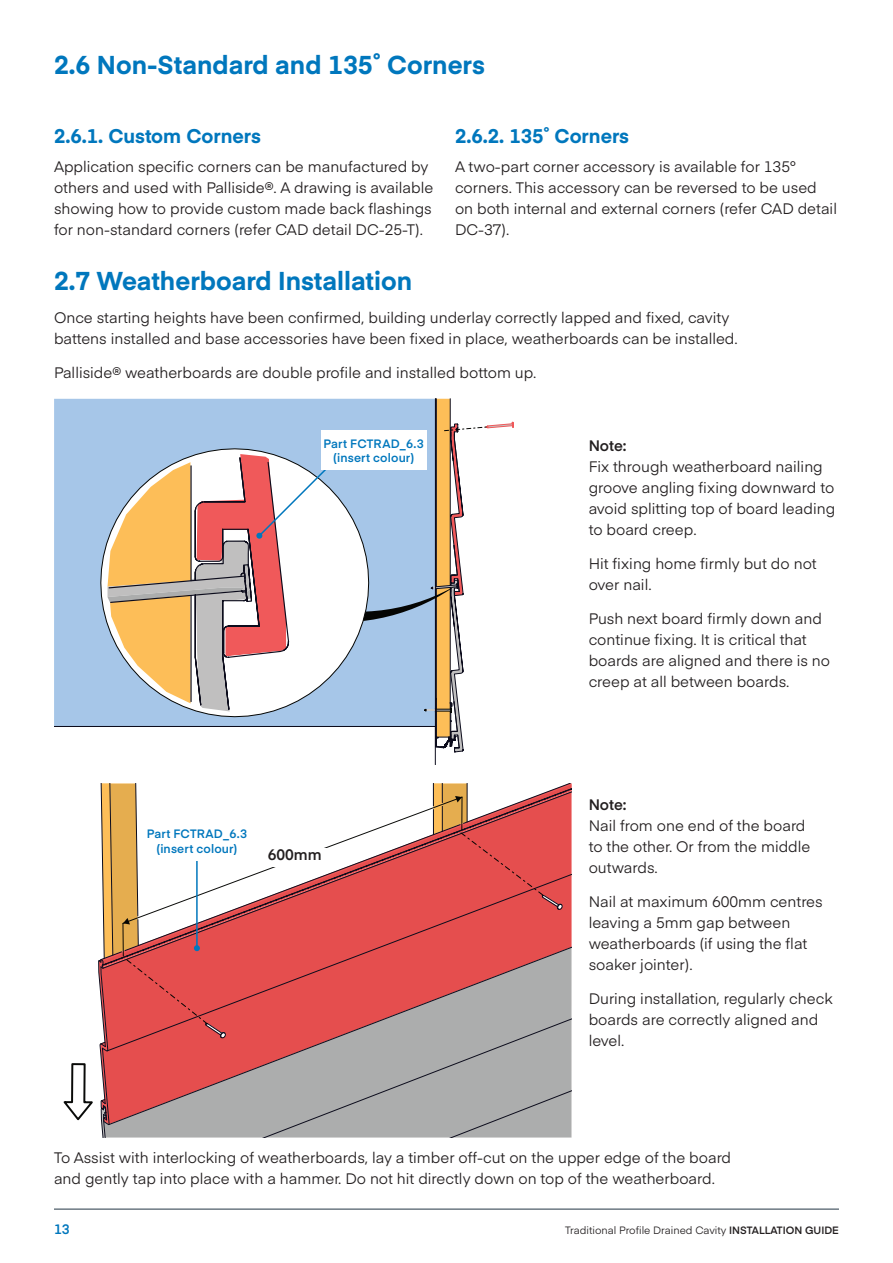
<style>
.page{position:relative;width:893px;height:1263px;background:#fff}
.page>*{position:absolute;margin:0;border:0;box-sizing:border-box;transform-origin:0 0}
.t1{font:700 25.5px "Eina 01";color:#0077bd}
.t2{font:700 19.5px "Eina 01";color:#0077bd}
.t3{font:15px/21px "Eina 01";color:#231f20}
.t4{font:600 15px "Eina 01";color:#231f20}
.t5{font:600 13.5px "Eina 01";color:#0077bd}
.t6{font:600 12px/14.4px "Eina 01";letter-spacing:.015em;color:#0077bd;text-align:center}
.t7{font:10.5px "Eina 01";color:#231f20}
.t8{font:6.6px "Arial";color:#040503}
.s1{font-weight:600}
</style>
<div class="page">
<hr style="left:54px;top:1209px;width:785px;height:1px;background:#233645">
<svg style="left:54px;top:398px;width:518px;height:812px"></svg>
<div style="left:321px;top:431px;width:105px;height:39px;background:#fff"></div>
<div style="left:144px;top:821px;width:106px;height:39px;background:#fff"></div>
<h1 class="t1" style="left:54px;top:46px;width:432px">2.6 Non-Standard and 135˚ Corners</h1>
<h2 class="t2" style="left:54px;top:121px;width:208px">2.6.1. Custom Corners</h2>
<p class="t3" style="left:54px;top:155px;width:381px">Application specific corners can be manufactured by others and used with Palliside®. A drawing is available showing how to provide custom made back flashings for non-standard corners (refer CAD detail DC-25-T).</p>
<h2 class="t2" style="left:455px;top:121px;width:176px">2.6.2. 135˚ Corners</h2>
<p class="t3" style="left:455px;top:155px;width:384px">A two-part corner accessory is available for 135° corners. This accessory can be reversed to be used on both internal and external corners (refer CAD detail DC-37).</p>
<h1 class="t1" style="left:54px;top:262px;width:360px">2.7 Weatherboard Installation</h1>
<p class="t3" style="left:54px;top:306px;width:685px">Once starting heights have been confirmed, building underlay correctly lapped and fixed, cavity battens installed and base accessories have been fixed in place, weatherboards can be installed.</p>
<p class="t3" style="left:54px;top:361px;width:484px">Palliside® weatherboards are double profile and installed bottom up.</p>
<p class="t6" style="left:323px;top:436px;width:102px">Part FCTRAD_6.3 (insert colour)</p>
<p class="t6" style="left:147px;top:826px;width:102px">Part FCTRAD_6.3 (insert colour)</p>
<p class="t4" style="left:268px;top:843px;width:55px">600mm</p>
<p class="t8" style="left:273px;top:856px;width:34px">605.72 mm</p>
<p class="t4" style="left:589px;top:435px;width:39px">Note:</p>
<p class="t3" style="left:589px;top:455px;width:248px">Fix through weatherboard nailing groove angling fixing downward to avoid splitting top of board leading to board creep.</p>
<p class="t3" style="left:589px;top:552px;width:230px">Hit fixing home firmly but do not over nail.</p>
<p class="t3" style="left:589px;top:607px;width:243px">Push next board firmly down and continue fixing. It is critical that boards are aligned and there is no creep at all between boards.</p>
<p class="t4" style="left:589px;top:794px;width:39px">Note:</p>
<p class="t3" style="left:589px;top:814px;width:223px">Nail from one end of the board to the other. Or from the middle outwards.</p>
<p class="t3" style="left:589px;top:890px;width:236px">Nail at maximum 600mm centres leaving a 5mm gap between weatherboards (if using the flat soaker jointer).</p>
<p class="t3" style="left:589px;top:987px;width:245px">During installation, regularly check boards are correctly aligned and level.</p>
<p class="t3" style="left:54px;top:1146px;width:679px">To Assist with interlocking of weatherboards, lay a timber off-cut on the upper edge of the board and gently tap into place with a hammer. Do not hit directly down on top of the weatherboard.</p>
<p class="t5" style="left:54px;top:1219px;width:17px">13</p>
<p class="t7" style="left:565px;top:1223px;width:275px">Traditional Profile Drained Cavity <span class="s1">INSTALLATION GUIDE</span></p>
</div>
